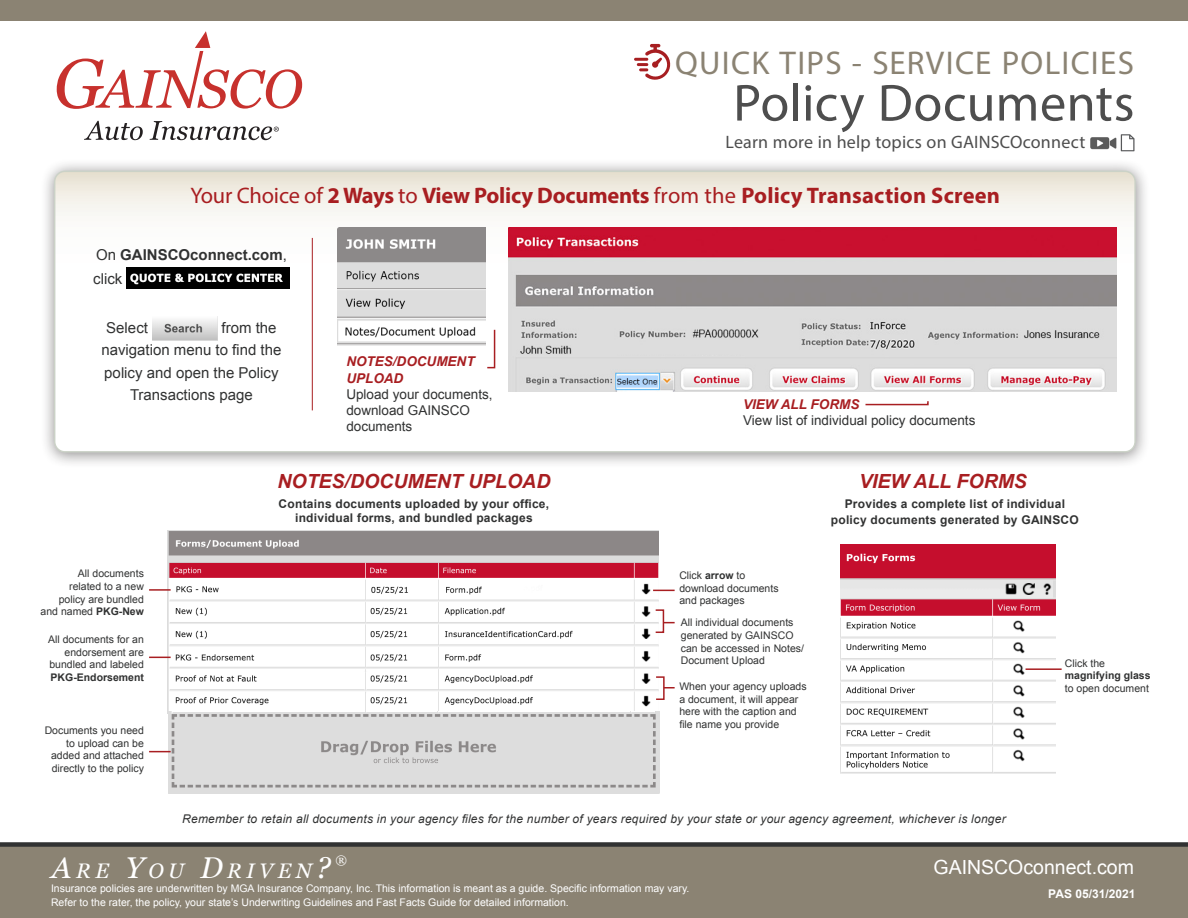
<style>
.page{position:relative;width:1188px;height:918px;background:#fff}
.page>*{position:absolute;margin:0;border:0;box-sizing:border-box;transform-origin:0 0}
.t1{font:52.5px "Myriad Pro";letter-spacing:.005em;color:#4e4e4e}
.t2{font:33px "Myriad Pro";letter-spacing:.04em;color:#8b8373}
.Heading_1_no_rule{font:700 22.5px "Myriad Pro";letter-spacing:-.005em;color:#a81e21}
.t3{font:italic 21px "MS Reference Serif";letter-spacing:.215em;color:#fff}
.t4{font:italic 700 19.5px "Arial";color:#a81e21}
.t5{font:19.5px "Arial";color:#fff}
.t6{font:18px "Myriad Pro";letter-spacing:.015em;color:#4e4e4e}
.t7{font:15px "Arial";color:#313232}
.t8{font:700 15px/24px "Arial";color:#313232}
.t9{font:13.5px/16.2px "Arial";color:#313232}
.t10{font:italic 700 13.5px/16.5px "Arial";color:#a81e21}
.t11{font:700 12px/14.4px "Arial";letter-spacing:.02em;color:#313232;text-align:center}
.t12{font:italic 12px "Arial";letter-spacing:.02em;color:#313232}
.t13{font:700 12px "Arial";color:#fff}
.t14{font:italic 12px "MS Reference Serif";color:#fff}
.t15{font:10.5px/12.6px "Arial";color:#313232}
.t16{font:10.5px/13.5px "Arial";color:#fff}
.s1{font-weight:400}
.s2{font-weight:700}
.s3{font-size:30px}
</style>
<div class="page">
<div style="left:0;top:844px;width:1188px;height:74px;background:#8b8373"></div>
<div style="left:0;top:842px;width:1188px;height:5px;background:#313232"></div>
<div style="left:0;top:0;width:1188px;height:21px;background:#8b8373"></div>
<svg style="left:57px;top:31px;width:245px;height:78px"></svg>
<svg style="left:84px;top:121px;width:59px;height:19px"></svg>
<svg style="left:150px;top:121px;width:129px;height:19px"></svg>
<div style="left:40px;top:159px;width:1110px;height:310px;background:#231f20;opacity:.5"></div>
<svg style="left:55px;top:171px;width:1080px;height:281px"></svg>
<svg style="left:634px;top:44px;width:37px;height:36px"></svg>
<img style="left:1090px;top:137px;width:26px;height:13px">
<svg style="left:1121px;top:134px;width:14px;height:17px"></svg>
<img style="left:338px;top:228px;width:148px;height:35px">
<img style="left:338px;top:263px;width:148px;height:82px">
<img style="left:508px;top:228px;width:608px;height:128px">
<img style="left:508px;top:356px;width:608px;height:36px">
<svg style="left:864px;top:400px;width:65px;height:6px"></svg>
<svg style="left:486px;top:328px;width:10px;height:41px"></svg>
<img style="left:168px;top:531px;width:491px;height:180px">
<img style="left:168px;top:711px;width:492px;height:82px">
<img style="left:841px;top:544px;width:215px;height:230px">
<hr style="left:312px;top:238px;width:1px;height:172px;background:#a81e21">
<hr style="left:149px;top:589px;width:22px;height:2px;background:#a81e21">
<svg style="left:653px;top:590px;width:22px;height:1px"></svg>
<hr style="left:1026px;top:668px;width:36px;height:2px;background:#a81e21">
<svg style="left:149px;top:657px;width:22px;height:1px"></svg>
<svg style="left:149px;top:751px;width:22px;height:1px"></svg>
<div style="left:655px;top:676px;width:10px;height:24px;border:2px solid #a81e21"></div>
<div style="left:655px;top:609px;width:9px;height:24px;border:2px solid #a81e21"></div>
<img style="left:152px;top:316px;width:65px;height:24px">
<img style="left:127px;top:267px;width:163px;height:21px">
<p class="t2" style="left:675px;top:42px;width:460px">QUICK TIPS - SERVICE POLICIES</p>
<p class="t1" style="left:733px;top:71px;width:403px">Policy Documents</p>
<p class="t6" style="left:725px;top:131px;width:362px">Learn more in help topics on GAINSCOconnect</p>
<p class="Heading_1_no_rule" style="left:191px;top:181px;width:811px"><span class="s1">Your Choice of</span> 2 Ways <span class="s1">to</span> View Policy Documents <span class="s1">from the</span> Policy Transaction Screen</p>
<p class="t8" style="left:93px;top:243px;width:195px"><span class="s1">On</span> GAINSCOconnect.com<span class="s1">, click</span></p>
<p class="t7" style="left:106px;top:318px;width:43px">Select</p>
<p class="t7" style="left:222px;top:318px;width:57px">from the</p>
<p class="t7" style="left:101px;top:340px;width:182px">navigation menu to find the</p>
<p class="t7" style="left:104px;top:363px;width:176px">policy and open the Policy</p>
<p class="t7" style="left:130px;top:385px;width:124px">Transactions page</p>
<p class="t10" style="left:346px;top:354px;width:130px">NOTES/DOCUMENT<br>UPLOAD</p>
<p class="t9" style="left:346px;top:386px;width:148px">Upload your documents, download GAINSCO documents</p>
<p class="t10" style="left:743px;top:397px;width:118px">VIEW ALL FORMS</p>
<p class="t9" style="left:743px;top:413px;width:234px">View list of individual policy documents</p>
<p class="t15" style="left:78px;top:568px;width:67px">All documents</p>
<p class="t15" style="left:69px;top:580px;width:76px">related to a new</p>
<p class="t15" style="left:59px;top:593px;width:87px">policy are bundled</p>
<p class="t15" style="left:41px;top:605px;width:105px">and named <span class="s2">PKG-New</span></p>
<p class="t15" style="left:48px;top:633px;width:97px">All documents for an</p>
<p class="t15" style="left:65px;top:646px;width:81px">endorsement are</p>
<p class="t15" style="left:49px;top:658px;width:96px">bundled and labeled<br><span class="s2">PKG-Endorsement</span></p>
<p class="t15" style="left:45px;top:724px;width:101px">Documents you need</p>
<p class="t15" style="left:66px;top:737px;width:79px">to upload can be</p>
<p class="t15" style="left:51px;top:750px;width:94px">added and attached directly to the policy</p>
<p class="t4" style="left:277px;top:469px;width:275px">NOTES/DOCUMENT UPLOAD</p>
<p class="t4" style="left:859px;top:469px;width:169px">VIEW ALL FORMS</p>
<p class="t11" style="left:279px;top:497px;width:272px">Contains documents uploaded by your office, individual forms, and bundled packages</p>
<p class="t11" style="left:845px;top:497px;width:222px">Provides a complete list of individual</p>
<p class="t11" style="left:831px;top:513px;width:250px">policy documents generated by GAINSCO</p>
<p class="t15" style="left:679px;top:569px;width:67px">Click <span class="s2">arrow</span> to</p>
<p class="t15" style="left:679px;top:582px;width:101px">download documents</p>
<p class="t15" style="left:679px;top:594px;width:67px">and packages</p>
<p class="t15" style="left:681px;top:616px;width:125px">All individual documents generated by GAINSCO can be accessed in Notes/<br>Document Upload</p>
<p class="t15" style="left:679px;top:680px;width:129px">When your agency uploads a document, it will appear</p>
<p class="t15" style="left:679px;top:705px;width:119px">here with the caption and file name you provide</p>
<p class="t12" style="left:182px;top:811px;width:825px">Remember to retain all documents in your agency files for the number of years required by your state or your agency agreement, whichever is longer</p>
<p class="t15" style="left:1065px;top:657px;width:87px">Click the <span class="s2">magnifying glass </span>to open document</p>
<p class="t3" style="left:52px;top:859px;width:281px"><span class="s3">A</span>RE <span class="s3">Y</span>OU <span class="s3">D</span>RIVEN<span class="s3">?</span></p>
<p class="t14" style="left:335px;top:853px;width:13px">®</p>
<p class="t16" style="left:51px;top:882px;width:640px">Insurance policies are underwritten by MGA Insurance Company, Inc. This information is meant as a guide. Specific information may vary.<br>Refer to the rater, the policy, your state’s Underwriting Guidelines and Fast Facts Guide for detailed information.</p>
<p class="t5" style="left:934px;top:854px;width:202px">GAINSCOconnect.com</p>
<p class="t13" style="left:1048px;top:886px;width:89px">PAS 05/31/2021</p>
</div>
